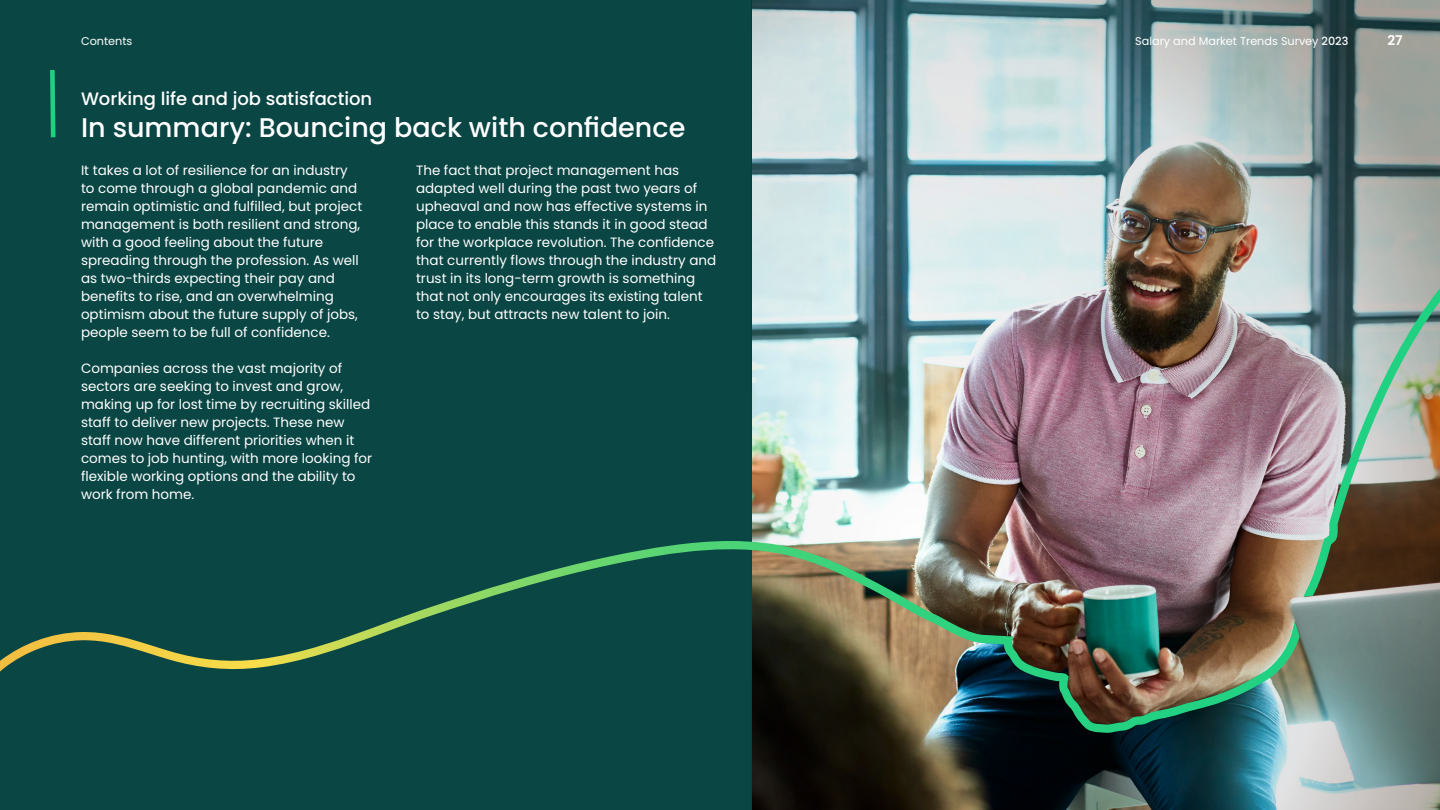
<style>
.page{position:relative;width:1440px;height:810px;background:#fff}
.page>*{position:absolute;margin:0;border:0;box-sizing:border-box;transform-origin:0 0}
.t1{font:500 27px "Poppins";color:#fff}
.t2{font:500 18px "Poppins";color:#fff}
.t3{font:13.5px/18px "Poppins";color:#fff}
.t4{font:600 13.5px "Poppins";color:#fff}
.t5{font:11.25px "Poppins";color:#fff}
.s1{font-weight:500}
</style>
<div class="page">
<div style="left:0;top:0;width:751px;height:810px;background:#0a4644"></div>
<svg style="left:50px;top:70px;width:6px;height:68px"></svg>
<img style="left:751px;top:0;width:689px;height:810px">
<img style="left:0;top:288px;width:1440px;height:445px">
<p class="t5" style="left:81px;top:35px;width:53px">Contents</p>
<h2 class="t2" style="left:81px;top:88px;width:293px">Working life and job satisfaction</h2>
<h1 class="t1" style="left:81px;top:112px;width:606px">In summary: Bouncing back with confidence</h1>
<p class="t3" style="left:416px;top:161px;width:302px">The fact that project management has adapted well during the past two years of upheaval and now has effective systems in place to enable this stands it in good stead for the workplace revolution. The confidence that currently flows through the industry and trust in its long-term growth is something that not only encourages its existing talent to stay, but attracts new talent to join.</p>
<p class="t3" style="left:81px;top:161px;width:283px">It takes a lot of resilience for an industry to come through a global pandemic and remain optimistic and fulfilled, but project management is both resilient and strong, with a good feeling about the future spreading through the profession. As well as two-thirds expecting their pay and benefits to rise, and an overwhelming optimism about the future supply of jobs, people seem to be full of confidence.</p>
<p class="t3" style="left:81px;top:359px;width:293px">Companies across the vast majority of sectors are seeking to invest and grow, making up for lost time by recruiting skilled staff to deliver new projects. These new staff now have different priorities when it comes to job hunting, with more looking for flexible working options and the ability to work from home.</p>
<p class="t5" style="left:1135px;top:35px;width:215px">Salary and Market Trends Survey <span class="s1">2023</span></p>
<p class="t4" style="left:1388px;top:33px;width:17px">27</p>
</div>
